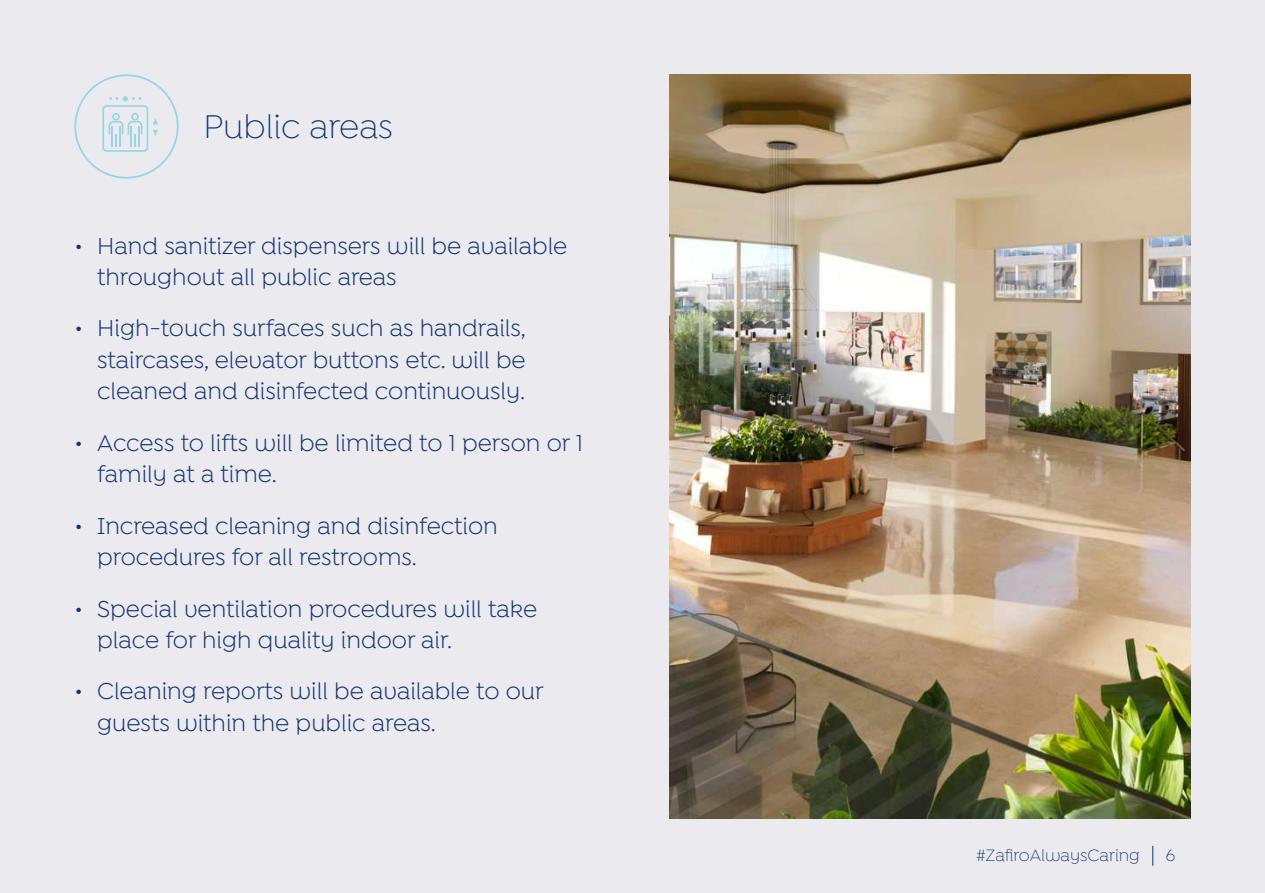
<style>
.page{position:relative;width:1265px;height:893px;background:#eaeaef}
.page>*{position:absolute;margin:0;border:0;box-sizing:border-box;transform-origin:0 0}
.t1{font:300 35px "Isidora Sans Alt";color:#12326e}
.t2{font:24.5px/31.5px "Isidora Sans Alt";color:#12326e}
.t3{font:300 17.5px "Isidora Sans Alt";color:#12326e}
</style>
<div class="page">
<div style="left:74px;top:74px;width:105px;height:105px;border:2px solid #98d4e4;border-radius:50%"></div>
<svg style="left:102px;top:96px;width:56px;height:56px"></svg>
<img style="left:670px;top:74px;width:521px;height:745px">
<svg style="left:1152px;top:846px;width:1px;height:20px"></svg>
<h1 class="t1" style="left:203px;top:108px;width:191px">Public areas</h1>
<p class="t2" style="left:97px;top:230px;width:472px;text-indent:-23px">• Hand sanitizer dispensers will be available throughout all public areas</p>
<p class="t2" style="left:97px;top:312px;width:430px;text-align:justify;text-indent:-23px">• High-touch surfaces such as handrails, staircases, elevator buttons etc. will be cleaned and disinfected continuously.</p>
<p class="t2" style="left:97px;top:427px;width:487px;text-indent:-23px">• Access to lifts will be limited to 1 person or 1 family at a time.</p>
<p class="t2" style="left:97px;top:510px;width:402px;text-indent:-23px">• Increased cleaning and disinfection procedures for all restrooms.</p>
<p class="t2" style="left:97px;top:593px;width:442px;text-indent:-23px">• Special ventilation procedures will take place for high quality indoor air.</p>
<p class="t2" style="left:97px;top:675px;width:448px;text-indent:-23px">• Cleaning reports will be available to our guests within the public areas.</p>
<p class="t3" style="left:976px;top:846px;width:165px">#ZafiroAlwaysCaring</p>
<p class="t3" style="left:1166px;top:846px;width:11px">6</p>
</div>
